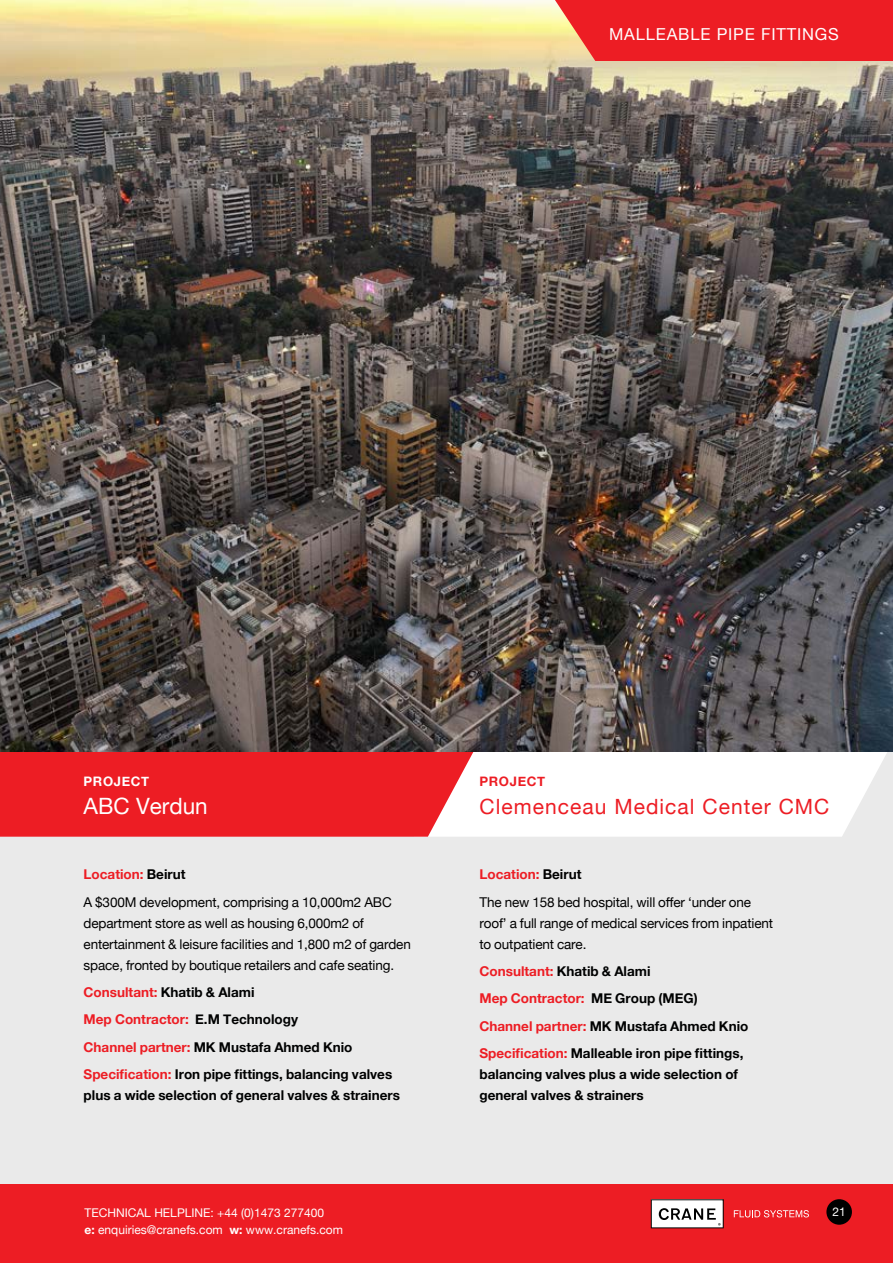
<style>
.page{position:relative;width:893px;height:1263px;background:#fff}
.page>*{position:absolute;margin:0;border:0;box-sizing:border-box;transform-origin:0 0}
.t1{font:22.5px "Helvetica Neue";color:#fff}
.t2{font:21px "Helvetica Neue";letter-spacing:.05em;color:#ed1d24}
.t3{font:16.5px "Helvetica Neue";letter-spacing:.05em;color:#fff}
.t4{font:700 13.5px/27.5px "Helvetica Neue";color:#000101}
.t5{font:13.5px/21px "Helvetica Neue";letter-spacing:-.01em;color:#000}
.t6{font:700 13.05px "Helvetica Neue";letter-spacing:.05em;color:#ed1d24}
.t7{font:700 13.05px "Helvetica Neue";letter-spacing:.05em;color:#fff}
.t8{font:12px/16.5px "Helvetica Neue";color:#fff}
.t9{font:12px "Helvetica Neue";color:#fff}
.s1{font-weight:700;color:#ed1d24}
.s2{font-weight:700}
.s3{color:#ed1d24}
</style>
<div class="page">
<div style="left:0;top:1184px;width:893px;height:79px;background:#ed1d24"></div>
<div style="left:826px;top:1199px;width:26px;height:26px;background:#000;border-radius:50%"></div>
<svg style="left:734px;top:1210px;width:75px;height:7px"></svg>
<svg style="left:651px;top:1199px;width:73px;height:29px;background:#cac9c9"></svg>
<div style="left:0;top:752px;width:893px;height:432px;background:#eaeaea"></div>
<svg style="left:0;top:752px;width:887px;height:85px;background:#f58c8f"></svg>
<img style="left:0;top:0;width:893px;height:752px">
<div style="left:555px;top:0;width:338px;height:61px;background:#ed1d24"></div>
<p class="t3" style="left:609px;top:22px;width:231px">MALLEABLE PIPE FITTINGS</p>
<p class="t7" style="left:84px;top:771px;width:67px">PROJECT</p>
<h1 class="t1" style="left:84px;top:790px;width:126px">ABC Verdun</h1>
<p class="t5" style="left:84px;top:861px;width:310px;line-height:27.5px"><span class="s1">Location:</span> <span class="s2">Beirut<br></span>A $300M development, comprising a 10,000m2 ABC</p>
<p class="t5" style="left:84px;top:913px;width:329px">department store as well as housing 6,000m2 of entertainment &amp; leisure facilities and 1,800 m2 of garden space, fronted by boutique retailers and cafe seating.</p>
<p class="t4" style="left:84px;top:979px;width:310px"><span class="s3">Consultant:</span> Khatib &amp; Alami<br><span class="s3">Mep Contractor:</span> E.M Technology<br><span class="s3">Channel partner:</span> MK Mustafa Ahmed Knio <span class="s3">Specification:</span> Iron pipe fittings, balancing valves</p>
<p class="t4" style="left:84px;top:1082px;width:318px">plus a wide selection of general valves &amp; strainers</p>
<p class="t6" style="left:480px;top:771px;width:67px">PROJECT</p>
<h2 class="t2" style="left:480px;top:792px;width:351px">Clemenceau Medical Center CMC</h2>
<p class="t5" style="left:479px;top:861px;width:273px;line-height:27.5px"><span class="s1">Location:</span> <span class="s2">Beirut<br></span>The new 158 bed hospital, will offer ‘under one</p>
<p class="t5" style="left:479px;top:913px;width:295px">roof’ a full range of medical services from inpatient to outpatient care.</p>
<p class="t4" style="left:479px;top:958px;width:270px"><span class="s3">Consultant:</span> Khatib &amp; Alami<br><span class="s3">Mep Contractor:</span> ME Group (MEG)<br><span class="s3">Channel partner:</span> MK Mustafa Ahmed Knio <span class="s3">Specification:</span> Malleable iron pipe fittings,</p>
<p class="t4" style="left:479px;top:1064px;width:260px;line-height:21px">balancing valves plus a wide selection of general valves &amp; strainers</p>
<p class="t8" style="left:85px;top:1205px;width:260px">TECHNICAL HELPLINE: +44 (0)1473 277400<br><span class="s2">e:</span> enquiries@cranefs.com <span class="s2">w:</span> www.cranefs.com</p>
<p class="t9" style="left:832px;top:1204px;width:15px">21</p>
</div>
